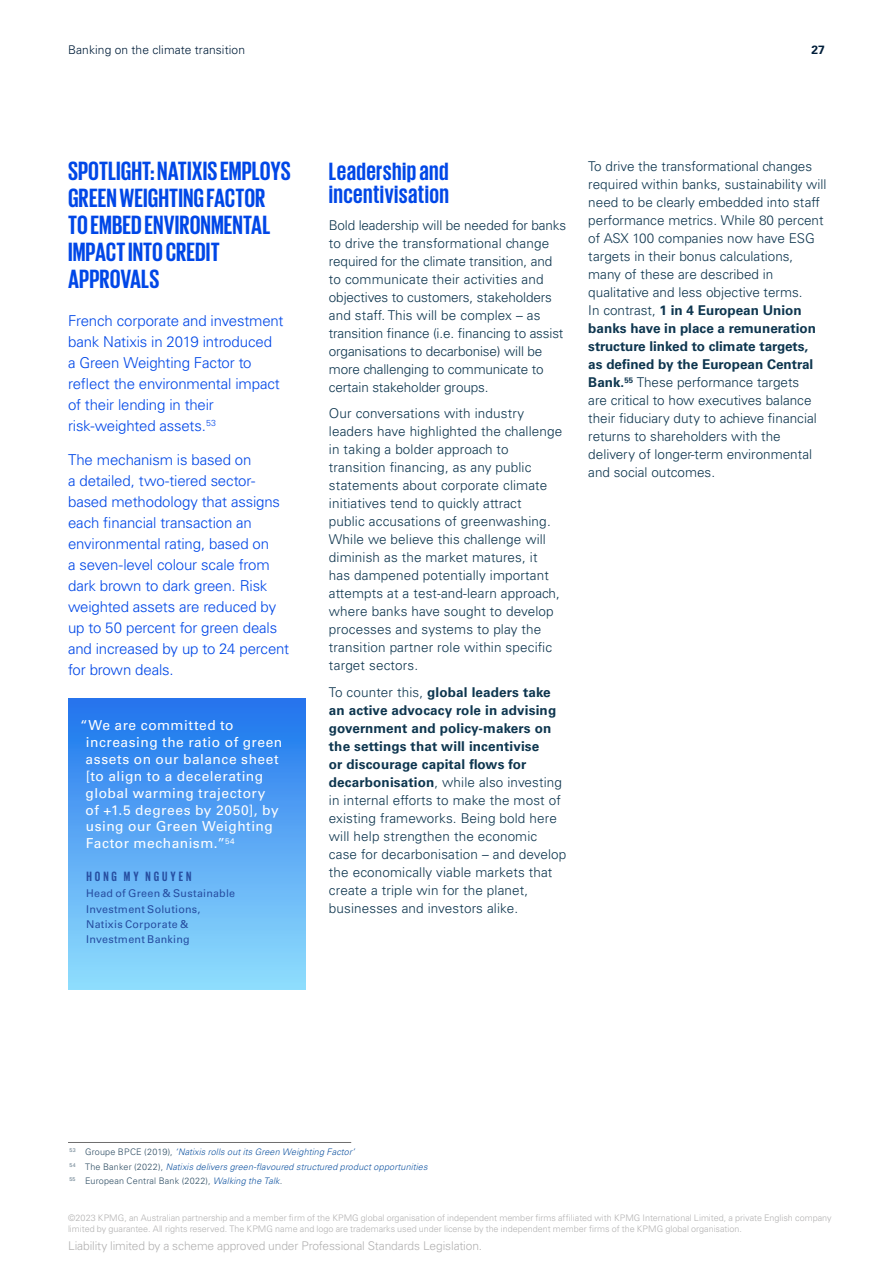
<style>
.page{position:relative;width:893px;height:1263px;background:#fff}
.page>*{position:absolute;margin:0;border:0;box-sizing:border-box;transform-origin:0 0}
.t1{font:700 27px/27px "KPMG";color:#0047e7}
.t2{font:700 25.5px/22.5px "KPMG";letter-spacing:.015em;color:#0047e7}
.t3{font:300 15px/21px "Univers LT Std";letter-spacing:-.01em;color:#0047e7}
.t4{font:13.8px/16.8px "Univers LT Std";letter-spacing:.035em;color:#fff}
.t5{font:700 13.8px "KPMG";letter-spacing:.215em;color:#002f91}
.t6{font:300 13.5px/18px "Univers LT Std";letter-spacing:.01em;color:#0e364f}
.t7{font:300 13.5px/18px "Univers LT Std";letter-spacing:-.01em;color:#0e364f}
.t8{font:300 12px "Univers LT Std";letter-spacing:-.01em;color:#b3b2b2}
.t9{font:300 12px "Univers LT Std";letter-spacing:.005em;color:#001e3a}
.t10{font:700 12px "Univers LT Std";color:#001e3a}
.t11{font:10.65px/15.3px "Univers LT Std";letter-spacing:.02em;color:#002f91}
.t12{font:300 9px/10.8px "Univers LT Std";color:#b3b2b2}
.t13{font:italic 300 9px/14.1px "Univers LT Std";letter-spacing:.015em;color:#1154a1}
.s1{font-weight:700}
.s2{font-style:normal;color:#2f4e64}
.s3{color:#2f4e64}
</style>
<div class="page">
<hr style="left:68px;top:1142px;width:283px;height:1px;background:#706f6f">
<div style="left:68px;top:699px;width:238px;height:291px;background:linear-gradient(to bottom,#2174ed,#93dffd)"></div>
<p class="t9" style="left:68px;top:42px;width:178px">Banking on the climate transition</p>
<p class="t10" style="left:811px;top:42px;width:15px">27</p>
<h1 class="t1" style="left:68px;top:157px;width:224px">SPOTLIGHT: NATIXIS EMPLOYS<br>GREEN WEIGHTING FACTOR<br>TO EMBED ENVIRONMENTAL<br>IMPACT INTO CREDIT<br>APPROVALS</h1>
<p class="t3" style="left:68px;top:310px;width:217px">French corporate and investment bank Natixis in 2019 introduced<br>a Green Weighting Factor to reflect the environmental impact of their lending in their risk-weighted assets.<sup>53</sup></p>
<p class="t3" style="left:68px;top:449px;width:223px">The mechanism is based on<br>a detailed, two-tiered sector&shy;based methodology that assigns each financial transaction an environmental rating, based on<br>a seven-level colour scale from dark brown to dark green. Risk weighted assets are reduced by up to 50 percent for green deals and increased by up to 24 percent for brown deals.</p>
<p class="t4" style="left:86px;top:717px;width:198px;text-indent:-5px">“We are committed to increasing the ratio of green assets on our balance sheet [to align to a decelerating global warming trajectory of +1.5 degrees by 2050], by using our Green Weighting<br>Factor mechanism.”<sup>54</sup></p>
<p class="t5" style="left:87px;top:869px;width:106px">HONG MY NGUYEN</p>
<p class="t11" style="left:86px;top:886px;width:151px">Head of Green &amp; Sustainable<br>Investment Solutions,<br>Natixis Corporate &amp;<br>Investment Banking</p>
<h2 class="t2" style="left:329px;top:160px;width:121px">Leadership and incentivisation</h2>
<p class="t7" style="left:329px;top:216px;width:239px">Bold leadership will be needed for banks to drive the transformational change required for the climate transition, and to communicate their activities and objectives to customers, stakeholders and staff. This will be complex – as transition finance (i.e. financing to assist organisations to decarbonise) will be more challenging to communicate to certain stakeholder groups.</p>
<p class="t6" style="left:329px;top:404px;width:235px">Our conversations with industry leaders have highlighted the challenge in taking a bolder approach to transition financing, as any public statements about corporate climate initiatives tend to quickly attract<br>public accusations of greenwashing.<br>While we believe this challenge will diminish as the market matures, it<br>has dampened potentially important attempts at a test-and-learn approach, where banks have sought to develop processes and systems to play the transition partner role within specific target sectors.</p>
<p class="t6" style="left:329px;top:683px;width:239px">To counter this, <span class="s1">global leaders take an active advocacy role in advising government and policy-makers on the settings that will incentivise<br>or discourage capital flows for decarbonisation</span>, while also investing in internal efforts to make the most of existing frameworks. Being bold here will help strengthen the economic case for decarbonisation – and develop the economically viable markets that create a triple win for the planet, businesses and investors alike.</p>
<p class="t6" style="left:588px;top:158px;width:240px">To drive the transformational changes required within banks, sustainability will need to be clearly embedded into staff performance metrics. While 80 percent of ASX 100 companies now have ESG targets in their bonus calculations, many of these are described in qualitative and less objective terms.<br>In contrast, <span class="s1">1 in 4 European Union banks have in place a remuneration structure linked to climate targets,<br>as defined by the European Central Bank.</span><sup>55</sup> These performance targets<br>are critical to how executives balance their fiduciary duty to achieve financial returns to shareholders with the delivery of longer-term environmental and social outcomes.</p>
<p class="t13" style="left:70px;top:1145px;width:360px"><sup>53</sup> <span class="s2">Groupe BPCE (2019),</span> ‘Natixis rolls out its Green Weighting Factor’<br><sup>54</sup> <span class="s2">The Banker (2022),</span> Natixis delivers green-flavoured structured product opportunities<br><sup>55</sup> <span class="s2">European Central Bank (2022),</span> Walking the Talk<span class="s3">.</span></p>
<p class="t12" style="left:68px;top:1212px;width:765px">©2023 KPMG, an Australian partnership and a member firm of the KPMG global organisation of independent member firms affiliated with KPMG International Limited, a private English company limited by guarantee. All rights reserved. The KPMG name and logo are trademarks used under license by the independent member firms of the KPMG global organisation.</p>
<p class="t8" style="left:68px;top:1239px;width:416px">Liability limited by a scheme approved under Professional Standards Legislation.</p>
</div>
